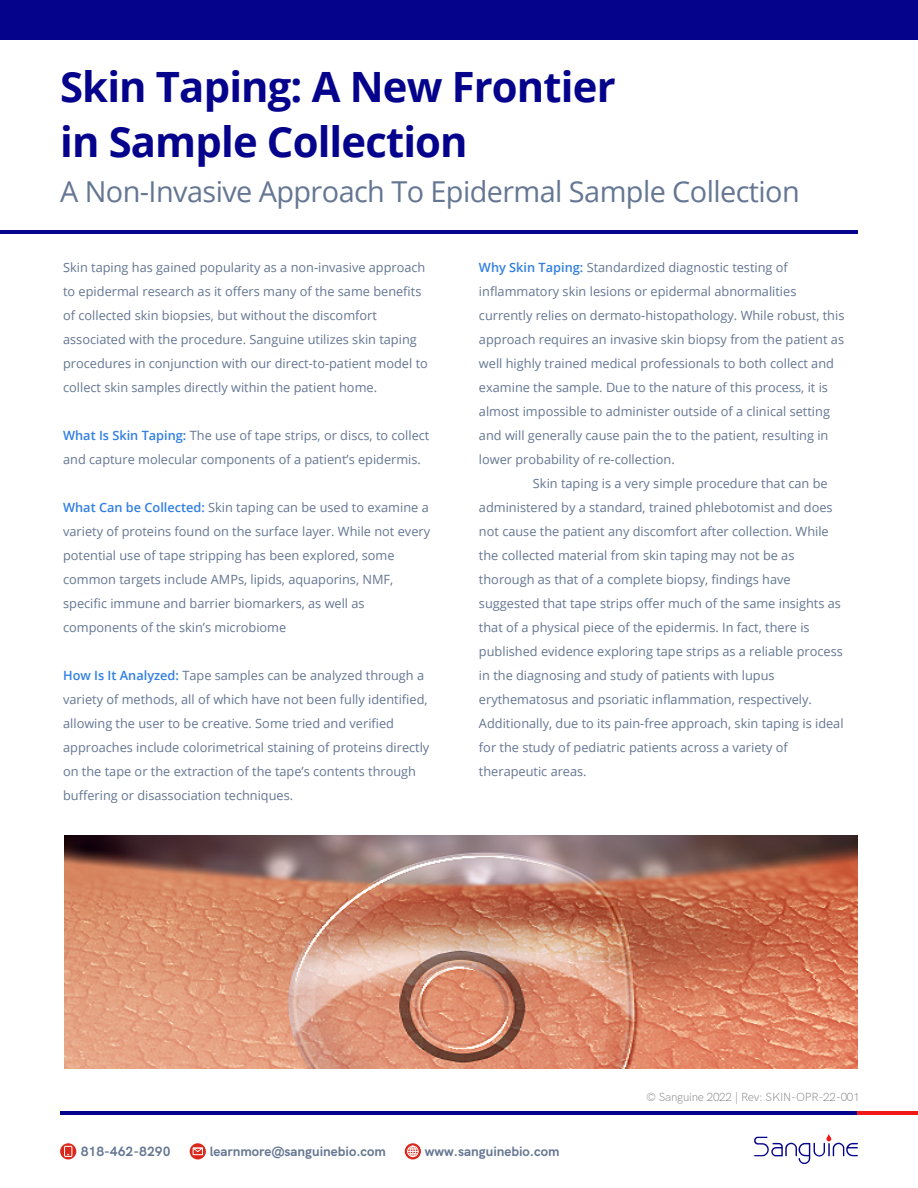
<style>
.page{position:relative;width:918px;height:1188px;background:#fff}
.page>*{position:absolute;margin:0;border:0;box-sizing:border-box;transform-origin:0 0}
.t1{font:700 41.85px/55.2px "Open Sans";letter-spacing:-.02em;color:#05038c}
.t2{font:28.8px "Open Sans";letter-spacing:-.02em;color:#647692}
.t3{font:700 13.35px "HK Grotesk";color:#647691}
.t4{font:12.75px/24px "Open Sans";color:#647692}
.t5{font:11.85px "HK Grotesk Light Legacy";letter-spacing:-.02em;color:#808080}
.s1{font-weight:600;color:#307fe2}
</style>
<div class="page">
<hr style="left:0;top:231px;width:858px;height:3px;background:#05038c">
<div style="left:0;top:0;width:918px;height:40px;background:#05038c"></div>
<img style="left:64px;top:835px;width:794px;height:233px">
<svg style="left:754px;top:1134px;width:104px;height:30px"></svg>
<hr style="left:60px;top:1112px;width:798px;height:3px;background:#05038b">
<hr style="left:858px;top:1112px;width:60px;height:3px;background:#f11617">
<svg style="left:60px;top:1143px;width:16px;height:16px"></svg>
<div style="left:64px;top:1146px;width:8px;height:11px;border:1px solid #fff"></div>
<svg style="left:190px;top:1143px;width:16px;height:16px"></svg>
<div style="left:193px;top:1148px;width:10px;height:7px;border:1px solid #fff"></div>
<svg style="left:192px;top:1148px;width:12px;height:4px"></svg>
<svg style="left:405px;top:1143px;width:16px;height:16px"></svg>
<div style="left:407px;top:1146px;width:11px;height:11px;border:1px solid #fff;border-radius:50%"></div>
<svg style="left:408px;top:1146px;width:10px;height:11px"></svg>
<h1 class="t1" style="left:60px;top:58px;width:557px">Skin Taping: A New Frontier in Sample Collection</h1>
<h2 class="t2" style="left:60px;top:171px;width:741px">A Non-Invasive Approach To Epidermal Sample Collection</h2>
<p class="t4" style="left:63px;top:255px;width:366px">Skin taping has gained popularity as a non-invasive approach to epidermal research as it offers many of the same benefits of collected skin biopsies, but without the discomfort associated with the procedure. Sanguine utilizes skin taping procedures in conjunction with our direct-to-patient model to collect skin samples directly within the patient home.</p>
<p class="t4" style="left:63px;top:423px;width:368px"><span class="s1">What Is Skin Taping:</span> The use of tape strips, or discs, to collect and capture molecular components of a patient’s epidermis.</p>
<p class="t4" style="left:63px;top:495px;width:368px"><span class="s1">What Can be Collected:</span> Skin taping can be used to examine a variety of proteins found on the surface layer. While not every potential use of tape stripping has been explored, some common targets include AMPs, lipids, aquaporins, NMF, specific immune and barrier biomarkers, as well as components of the skin’s microbiome</p>
<p class="t4" style="left:63px;top:663px;width:368px"><span class="s1">How Is It Analyzed:</span> Tape samples can be analyzed through a variety of methods, all of which have not been fully identified, allowing the user to be creative. Some tried and verified approaches include colorimetrical staining of proteins directly on the tape or the extraction of the tape’s contents through buffering or disassociation techniques.</p>
<p class="t4" style="left:479px;top:255px;width:310px"><span class="s1">Why Skin Taping:</span> Standardized diagnostic testing of</p>
<p class="t4" style="left:479px;top:279px;width:319px">inflammatory skin lesions or epidermal abnormalities</p>
<p class="t4" style="left:479px;top:303px;width:367px">currently relies on dermato-histopathology. While robust, this</p>
<p class="t4" style="left:479px;top:327px;width:367px">approach requires an invasive skin biopsy from the patient as</p>
<p class="t4" style="left:479px;top:351px;width:357px">well highly trained medical professionals to both collect and</p>
<p class="t4" style="left:479px;top:375px;width:351px">examine the sample. Due to the nature of this process, it is</p>
<p class="t4" style="left:479px;top:399px;width:352px">almost impossible to administer outside of a clinical setting</p>
<p class="t4" style="left:479px;top:423px;width:351px">and will generally cause pain the to the patient, resulting in</p>
<p class="t4" style="left:479px;top:447px;width:197px">lower probability of re-collection.</p>
<p class="t4" style="left:533px;top:471px;width:296px">Skin taping is a very simple procedure that can be</p>
<p class="t4" style="left:479px;top:495px;width:355px">administered by a standard, trained phlebotomist and does</p>
<p class="t4" style="left:479px;top:519px;width:351px">not cause the patient any discomfort after collection. While</p>
<p class="t4" style="left:479px;top:543px;width:317px">the collected material from skin taping may not be as</p>
<p class="t4" style="left:479px;top:567px;width:313px">thorough as that of a complete biopsy, findings have</p>
<p class="t4" style="left:479px;top:591px;width:364px">suggested that tape strips offer much of the same insights as</p>
<p class="t4" style="left:479px;top:615px;width:332px">that of a physical piece of the epidermis. In fact, there is</p>
<p class="t4" style="left:479px;top:639px;width:365px">published evidence exploring tape strips as a reliable process</p>
<p class="t4" style="left:479px;top:663px;width:297px">in the diagnosing and study of patients with lupus</p>
<p class="t4" style="left:479px;top:687px;width:334px">erythematosus and psoriatic inflammation, respectively.</p>
<p class="t4" style="left:479px;top:711px;width:366px">Additionally, due to its pain-free approach, skin taping is ideal</p>
<p class="t4" style="left:479px;top:735px;width:310px">for the study of pediatric patients across a variety of</p>
<p class="t4" style="left:479px;top:759px;width:109px">therapeutic areas.</p>
<p class="t5" style="left:646px;top:1088px;width:215px">© Sanguine 2022 | Rev: SKIN-OPR-22-001</p>
<p class="t3" style="left:81px;top:1141px;width:91px">818-462-8290</p>
<p class="t3" style="left:210px;top:1141px;width:178px">learnmore@sanguinebio.com</p>
<p class="t3" style="left:425px;top:1141px;width:136px">www.sanguinebio.com</p>
</div>
